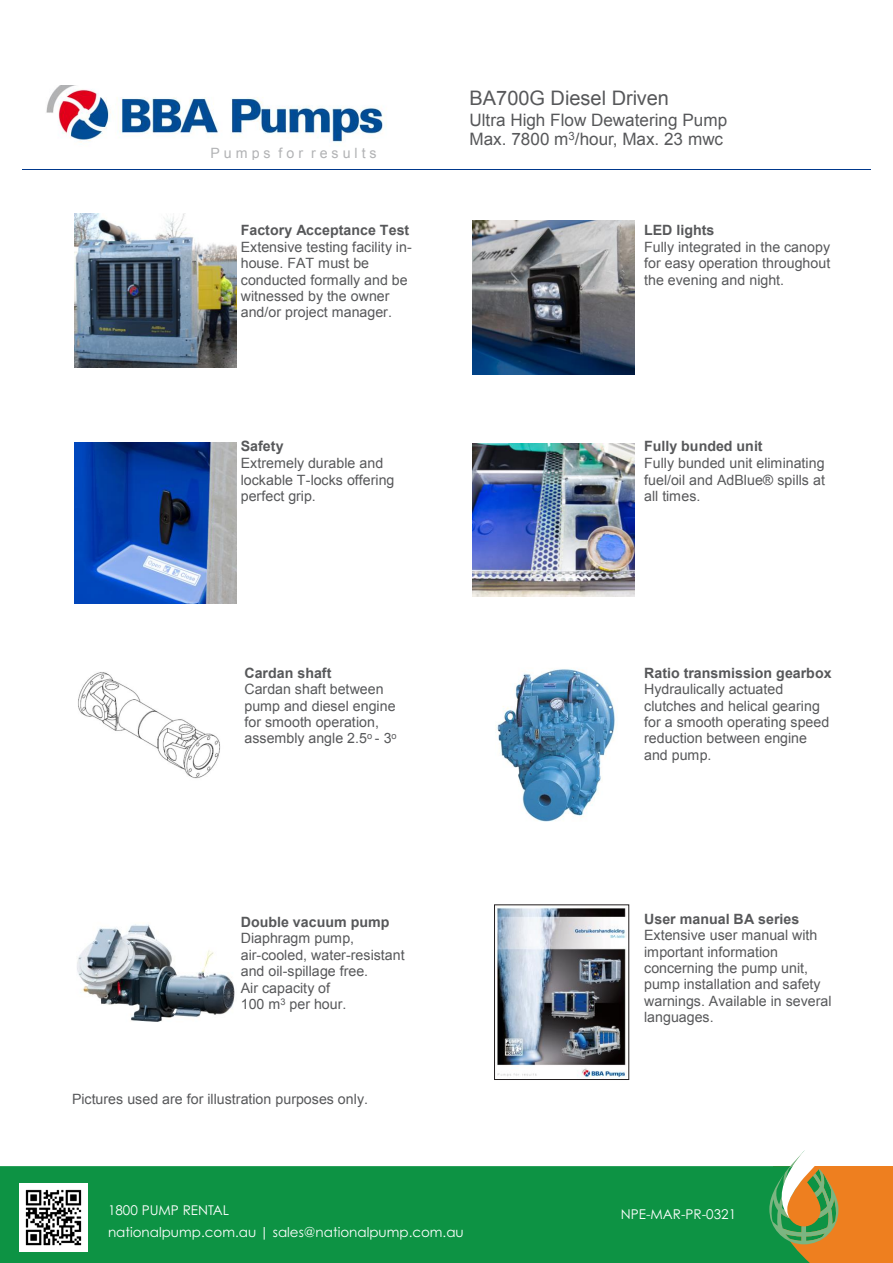
<style>
.page{position:relative;width:893px;height:1263px;background:#fff}
.page>*{position:absolute;margin:0;border:0;box-sizing:border-box;transform-origin:0 0}
.t1{font:19.95px "Arial";color:#57585a}
.t2{font:17.1px/19.6px "Arial";color:#57585a}
.t3{font:14.25px/16.5px "Arial";color:#57585a}
.t4{font:14.25px "Arial";color:#b2b3b5}
.t5{font:13.5px/22.5px "Century Gothic Pro";color:#fff}
.s1{font-weight:700}
</style>
<div class="page">
<div style="left:773px;top:1166px;width:120px;height:97px;background:#ee7f1f"></div>
<div style="left:0;top:1166px;width:810px;height:97px;background:#0d9344"></div>
<svg style="left:769px;top:1150px;width:69px;height:94px"></svg>
<img style="left:19px;top:1184px;width:69px;height:68px">
<img style="left:46px;top:85px;width:341px;height:59px">
<hr style="left:22px;top:169px;width:408px;height:1px;background:#00388c">
<hr style="left:429px;top:169px;width:442px;height:1px;background:#00388c">
<img style="left:473px;top:220px;width:161px;height:155px">
<img style="left:74px;top:214px;width:162px;height:153px">
<img style="left:75px;top:442px;width:161px;height:161px">
<img style="left:473px;top:443px;width:161px;height:154px">
<img style="left:78px;top:672px;width:142px;height:107px">
<img style="left:495px;top:669px;width:120px;height:153px">
<img style="left:77px;top:924px;width:158px;height:98px">
<img style="left:497px;top:908px;width:129px;height:170px">
<div style="left:494px;top:905px;width:135px;height:175px;border:1px solid #231f20"></div>
<p class="t4" style="left:211px;top:144px;width:168px">P u m p s f o r r e s u l t s</p>
<p class="t1" style="left:470px;top:85px;width:201px">BA700G Diesel Driven</p>
<p class="t2" style="left:470px;top:110px;width:259px">Ultra High Flow Dewatering Pump<br>Max. 7800 m<sup>3</sup>/hour, Max. 23 mwc</p>
<p class="t3" style="left:241px;top:222px;width:172px"><span class="s1">Factory Acceptance Test<br></span>Extensive testing facility in&shy;house. FAT must be conducted formally and be witnessed by the owner and/or project manager.</p>
<p class="t3" style="left:644px;top:222px;width:188px"><span class="s1">LED lights<br></span>Fully integrated in the canopy for easy operation throughout the evening and night.</p>
<p class="t3" style="left:241px;top:438px;width:155px"><span class="s1">Safety<br></span>Extremely durable and lockable T-locks offering perfect grip.</p>
<p class="t3" style="left:644px;top:438px;width:182px"><span class="s1">Fully bunded unit<br></span>Fully bunded unit eliminating fuel/oil and AdBlue® spills at all times.</p>
<p class="t3" style="left:244px;top:665px;width:154px"><span class="s1">Cardan shaft<br></span>Cardan shaft between pump and diesel engine for smooth operation, assembly angle 2.5<sup>o</sup> - 3<sup>o</sup></p>
<p class="t3" style="left:644px;top:665px;width:189px"><span class="s1">Ratio transmission gearbox<br></span>Hydraulically actuated clutches and helical gearing for a smooth operating speed reduction between engine and pump.</p>
<p class="t3" style="left:241px;top:914px;width:165px"><span class="s1">Double vacuum pump<br></span>Diaphragm pump, air-cooled, water-resistant and oil-spillage free.<br>Air capacity of<br>100 m<sup>3</sup> per hour.</p>
<p class="t3" style="left:644px;top:910px;width:189px"><span class="s1">User manual BA series<br></span>Extensive user manual with important information concerning the pump unit, pump installation and safety warnings. Available in several languages.</p>
<p class="t3" style="left:72px;top:1091px;width:297px">Pictures used are for illustration purposes only.</p>
<p class="t5" style="left:108px;top:1198px;width:357px">1800 PUMP RENTAL<br>nationalpump.com.au | sales@nationalpump.com.au</p>
<p class="t5" style="left:621px;top:1203px;width:117px">NPE-MAR-PR-0321</p>
</div>
